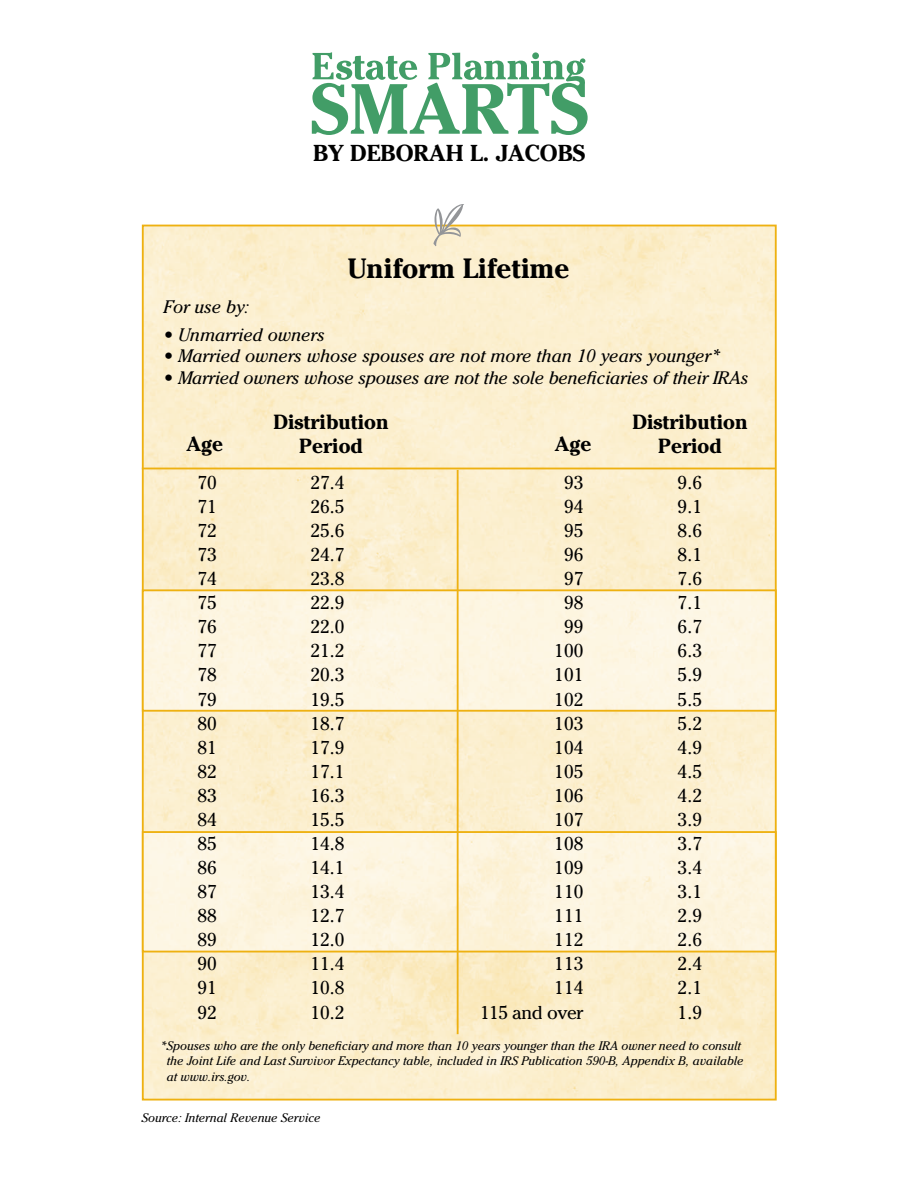
<style>
.page{position:relative;width:918px;height:1188px;background:#fff}
.page>*{position:absolute;margin:0;border:0;box-sizing:border-box;transform-origin:0 0}
.t1{font:66.75px "Kepl MM Or 1 44";color:#939598}
.t2{font:700 27.75px "Cheltenham";color:#000}
.t3{font:700 22.95px "Cheltenham";color:#000}
.t4{font:700 20.4px/24.5px "Cheltenham";color:#000;text-align:center}
.t5{font:18.45px "Cheltenham";letter-spacing:.01em;color:#000}
.t6{font:18.45px "Cheltenham";letter-spacing:-.02em;color:#000}
.t7{font:italic 18px "Cheltenham";color:#000}
.t8{font:italic 12.3px/15.5px "Cheltenham";color:#000}
</style>
<div class="page">
<img style="left:145px;top:228px;width:629px;height:870px">
<div style="left:145px;top:592px;width:629px;height:117px;background:#fdf6e2"></div>
<div style="left:142px;top:589px;width:635px;height:123px;border:2px solid #eeb111"></div>
<img style="left:145px;top:834px;width:629px;height:115px">
<div style="left:142px;top:831px;width:635px;height:121px;border:2px solid #eeb111"></div>
<hr style="left:457px;top:470px;width:2px;height:564px;background:#eeb111">
<hr style="left:142px;top:468px;width:633px;height:1px;background:#eeb111">
<svg style="left:312px;top:52px;width:276px;height:83px"></svg>
<p class="t3" style="left:313px;top:139px;width:274px">BY DEBORAH L. JACOBS</p>
<h1 class="t1" style="left:431px;top:190px;width:44px">o</h1>
<h2 class="t2" style="left:348px;top:251px;width:223px">Uniform Lifetime</h2>
<p class="t7" style="left:164px;top:296px;width:87px">For use by:</p>
<p class="t7" style="left:164px;top:324px;width:162px">• Unmarried owners</p>
<p class="t7" style="left:164px;top:345px;width:558px">• Married owners whose spouses are not more than 10 years younger*</p>
<p class="t7" style="left:164px;top:367px;width:586px">• Married owners whose spouses are not the sole beneficiaries of their IRAs</p>
<p class="t4" style="left:273px;top:409px;width:117px">Distribution<br>Period</p>
<p class="t4" style="left:632px;top:409px;width:117px">Distribution<br>Period</p>
<p class="t4" style="left:187px;top:431px;width:38px">Age</p>
<p class="t4" style="left:555px;top:431px;width:38px">Age</p>
<p class="t5" style="left:197px;top:471px;width:21px">70</p>
<p class="t5" style="left:310px;top:471px;width:36px">27.4</p>
<p class="t5" style="left:564px;top:471px;width:21px">93</p>
<p class="t5" style="left:678px;top:471px;width:26px">9.6</p>
<p class="t5" style="left:197px;top:495px;width:21px">71</p>
<p class="t5" style="left:310px;top:495px;width:36px">26.5</p>
<p class="t5" style="left:564px;top:495px;width:21px">94</p>
<p class="t5" style="left:678px;top:495px;width:26px">9.1</p>
<p class="t5" style="left:197px;top:519px;width:21px">72</p>
<p class="t5" style="left:310px;top:519px;width:36px">25.6</p>
<p class="t5" style="left:564px;top:519px;width:21px">95</p>
<p class="t5" style="left:678px;top:519px;width:26px">8.6</p>
<p class="t5" style="left:197px;top:543px;width:21px">73</p>
<p class="t5" style="left:310px;top:543px;width:36px">24.7</p>
<p class="t5" style="left:564px;top:543px;width:21px">96</p>
<p class="t5" style="left:678px;top:543px;width:26px">8.1</p>
<p class="t5" style="left:197px;top:567px;width:21px">74</p>
<p class="t5" style="left:310px;top:567px;width:36px">23.8</p>
<p class="t5" style="left:564px;top:567px;width:21px">97</p>
<p class="t5" style="left:678px;top:567px;width:26px">7.6</p>
<p class="t5" style="left:197px;top:591px;width:21px">75</p>
<p class="t5" style="left:310px;top:591px;width:36px">22.9</p>
<p class="t5" style="left:564px;top:591px;width:21px">98</p>
<p class="t5" style="left:678px;top:591px;width:26px">7.1</p>
<p class="t5" style="left:197px;top:616px;width:21px">76</p>
<p class="t5" style="left:310px;top:616px;width:36px">22.0</p>
<p class="t5" style="left:564px;top:616px;width:21px">99</p>
<p class="t5" style="left:678px;top:616px;width:26px">6.7</p>
<p class="t5" style="left:197px;top:640px;width:21px">77</p>
<p class="t5" style="left:310px;top:640px;width:36px">21.2</p>
<p class="t5" style="left:554px;top:640px;width:31px">100</p>
<p class="t5" style="left:678px;top:640px;width:26px">6.3</p>
<p class="t5" style="left:197px;top:664px;width:21px">78</p>
<p class="t5" style="left:310px;top:664px;width:36px">20.3</p>
<p class="t5" style="left:554px;top:664px;width:31px">101</p>
<p class="t5" style="left:678px;top:664px;width:26px">5.9</p>
<p class="t5" style="left:197px;top:688px;width:21px">79</p>
<p class="t5" style="left:310px;top:688px;width:36px">19.5</p>
<p class="t5" style="left:554px;top:688px;width:31px">102</p>
<p class="t5" style="left:678px;top:688px;width:26px">5.5</p>
<p class="t5" style="left:197px;top:712px;width:21px">80</p>
<p class="t5" style="left:310px;top:712px;width:36px">18.7</p>
<p class="t5" style="left:554px;top:712px;width:31px">103</p>
<p class="t5" style="left:678px;top:712px;width:26px">5.2</p>
<p class="t5" style="left:197px;top:736px;width:21px">81</p>
<p class="t5" style="left:310px;top:736px;width:36px">17.9</p>
<p class="t5" style="left:554px;top:736px;width:31px">104</p>
<p class="t5" style="left:678px;top:736px;width:26px">4.9</p>
<p class="t5" style="left:197px;top:760px;width:21px">82</p>
<p class="t5" style="left:310px;top:760px;width:36px">17.1</p>
<p class="t5" style="left:554px;top:760px;width:31px">105</p>
<p class="t5" style="left:678px;top:760px;width:26px">4.5</p>
<p class="t5" style="left:197px;top:784px;width:21px">83</p>
<p class="t5" style="left:310px;top:784px;width:36px">16.3</p>
<p class="t5" style="left:554px;top:784px;width:31px">106</p>
<p class="t5" style="left:678px;top:784px;width:26px">4.2</p>
<p class="t5" style="left:197px;top:808px;width:21px">84</p>
<p class="t5" style="left:310px;top:808px;width:36px">15.5</p>
<p class="t5" style="left:554px;top:808px;width:31px">107</p>
<p class="t5" style="left:678px;top:808px;width:26px">3.9</p>
<p class="t5" style="left:197px;top:832px;width:21px">85</p>
<p class="t5" style="left:310px;top:832px;width:36px">14.8</p>
<p class="t5" style="left:554px;top:832px;width:31px">108</p>
<p class="t5" style="left:678px;top:832px;width:26px">3.7</p>
<p class="t5" style="left:197px;top:856px;width:21px">86</p>
<p class="t5" style="left:310px;top:856px;width:36px">14.1</p>
<p class="t5" style="left:554px;top:856px;width:31px">109</p>
<p class="t5" style="left:678px;top:856px;width:26px">3.4</p>
<p class="t5" style="left:197px;top:880px;width:21px">87</p>
<p class="t5" style="left:310px;top:880px;width:36px">13.4</p>
<p class="t5" style="left:554px;top:880px;width:31px">110</p>
<p class="t5" style="left:678px;top:880px;width:26px">3.1</p>
<p class="t5" style="left:197px;top:905px;width:21px">88</p>
<p class="t5" style="left:310px;top:905px;width:36px">12.7</p>
<p class="t5" style="left:554px;top:905px;width:31px">111</p>
<p class="t5" style="left:678px;top:905px;width:26px">2.9</p>
<p class="t5" style="left:197px;top:929px;width:21px">89</p>
<p class="t5" style="left:310px;top:929px;width:36px">12.0</p>
<p class="t5" style="left:554px;top:929px;width:31px">112</p>
<p class="t5" style="left:678px;top:929px;width:26px">2.6</p>
<p class="t5" style="left:197px;top:953px;width:21px">90</p>
<p class="t5" style="left:310px;top:953px;width:36px">11.4</p>
<p class="t5" style="left:554px;top:953px;width:31px">113</p>
<p class="t5" style="left:678px;top:953px;width:26px">2.4</p>
<p class="t5" style="left:197px;top:977px;width:21px">91</p>
<p class="t5" style="left:310px;top:977px;width:36px">10.8</p>
<p class="t5" style="left:554px;top:977px;width:31px">114</p>
<p class="t5" style="left:678px;top:977px;width:26px">2.1</p>
<p class="t5" style="left:197px;top:1001px;width:21px">92</p>
<p class="t5" style="left:310px;top:1001px;width:36px">10.2</p>
<p class="t6" style="left:480px;top:1001px;width:106px">115 and over</p>
<p class="t5" style="left:678px;top:1001px;width:26px">1.9</p>
<p class="t8" style="left:167px;top:1038px;width:578px;text-indent:-7px">*Spouses who are the only beneficiary and more than 10 years younger than the IRA owner need to consult the Joint Life and Last Survivor Expectancy table, included in IRS Publication 590-B, Appendix B, available at www.irs.gov.</p>
<p class="t8" style="left:142px;top:1109px;width:180px">Source: Internal Revenue Service</p>
</div>
